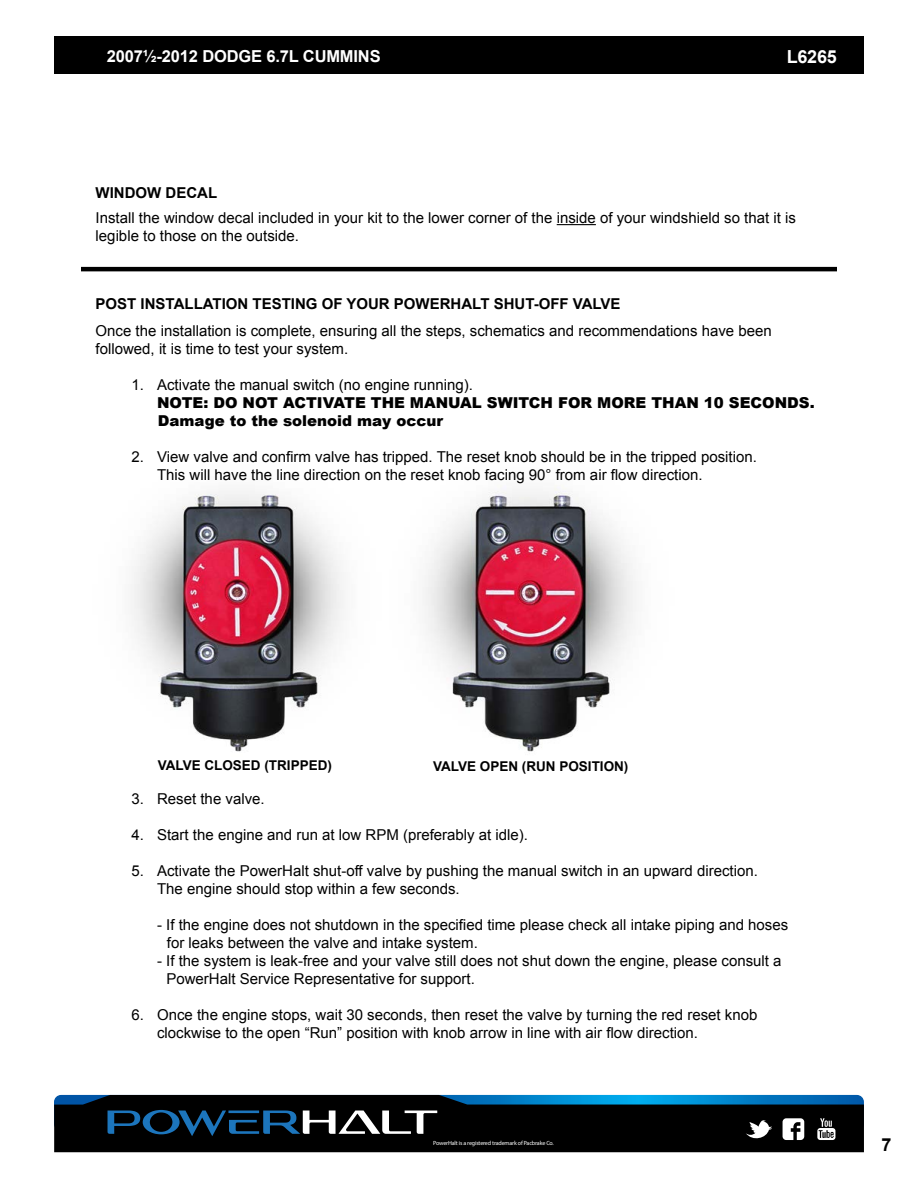
<style>
.page{position:relative;width:918px;height:1188px;background:#fff}
.page>*{position:absolute;margin:0;border:0;box-sizing:border-box;transform-origin:0 0}
.t1{font:700 18px "Arial";letter-spacing:-.01em;color:#fff}
.t2{font:700 18px "Arial";color:#000}
.t3{font:700 16.5px "Arial";letter-spacing:-.01em;color:#fff}
.t4{font:15px/18px "Arial";color:#000}
.t5{font:900 15px/18px "Arial";color:#000}
.t6{font:700 15px "Arial";color:#000}
.t7{font:700 13.5px "Arial";color:#000}
.t8{font:italic 300 6px "Brown";letter-spacing:-.025em;color:#fff}
</style>
<div class="page">
<div style="left:54px;top:1142px;width:810px;height:10px;background:#000"></div>
<div style="left:54px;top:36px;width:810px;height:38px;background:#000"></div>
<svg style="left:54px;top:1095px;width:810px;height:47px;background:#10222e"></svg>
<img style="left:423px;top:485px;width:213px;height:267px">
<img style="left:131px;top:491px;width:213px;height:261px">
<hr style="left:557px;top:224px;width:39px;height:1px;background:#000">
<hr style="left:81px;top:267px;width:756px;height:4px;background:#000">
<p class="t3" style="left:107px;top:45px;width:275px">2007½-2012 DODGE 6.7L CUMMINS</p>
<p class="t1" style="left:787px;top:44px;width:52px">L6265</p>
<p class="t6" style="left:96px;top:182px;width:123px">WINDOW DECAL</p>
<p class="t4" style="left:96px;top:209px;width:702px">Install the window decal included in your kit to the lower corner of the inside of your windshield so that it is legible to those on the outside.</p>
<p class="t6" style="left:96px;top:294px;width:526px">POST INSTALLATION TESTING OF YOUR POWERHALT SHUT-OFF VALVE</p>
<p class="t4" style="left:96px;top:322px;width:678px">Once the installation is complete, ensuring all the steps, schematics and recommendations have been followed, it is time to test your system.</p>
<p class="t4" style="left:132px;top:376px;width:343px">1. Activate the manual switch (no engine running).</p>
<p class="t5" style="left:157px;top:393px;width:659px">NOTE: DO NOT ACTIVATE THE MANUAL SWITCH FOR MORE THAN 10 SECONDS.<br>Damage to the solenoid may occur</p>
<p class="t4" style="left:157px;top:448px;width:601px;text-indent:-25px">2. View valve and confirm valve has tripped. The reset knob should be in the tripped position.<br>This will have the line direction on the reset knob facing 90° from air flow direction.</p>
<p class="t7" style="left:158px;top:756px;width:176px">VALVE CLOSED (TRIPPED)</p>
<p class="t7" style="left:433px;top:757px;width:197px">VALVE OPEN (RUN POSITION)</p>
<p class="t4" style="left:132px;top:790px;width:135px">3. Reset the valve.</p>
<p class="t4" style="left:132px;top:826px;width:398px">4. Start the engine and run at low RPM (preferably at idle).</p>
<p class="t4" style="left:157px;top:862px;width:602px;text-indent:-26px">5. Activate the PowerHalt shut-off valve by pushing the manual switch in an upward direction.<br>The engine should stop within a few seconds.</p>
<p class="t4" style="left:167px;top:916px;width:623px;text-indent:-10px">- If the engine does not shutdown in the specified time please check all intake piping and hoses for leaks between the valve and intake system.</p>
<p class="t4" style="left:166px;top:952px;width:617px;text-indent:-9px">- If the system is leak-free and your valve still does not shut down the engine, please consult a<br>PowerHalt Service Representative for support.</p>
<p class="t4" style="left:157px;top:1006px;width:602px;text-indent:-25px">6. Once the engine stops, wait 30 seconds, then reset the valve by turning the red reset knob clockwise to the open “Run” position with knob arrow in line with air flow direction.</p>
<p class="t8" style="left:433px;top:1139px;width:122px">PowerHalt is a registered trademark of Pacbrake Co.</p>
<p class="t2" style="left:881px;top:1133px;width:12px">7</p>
</div>
